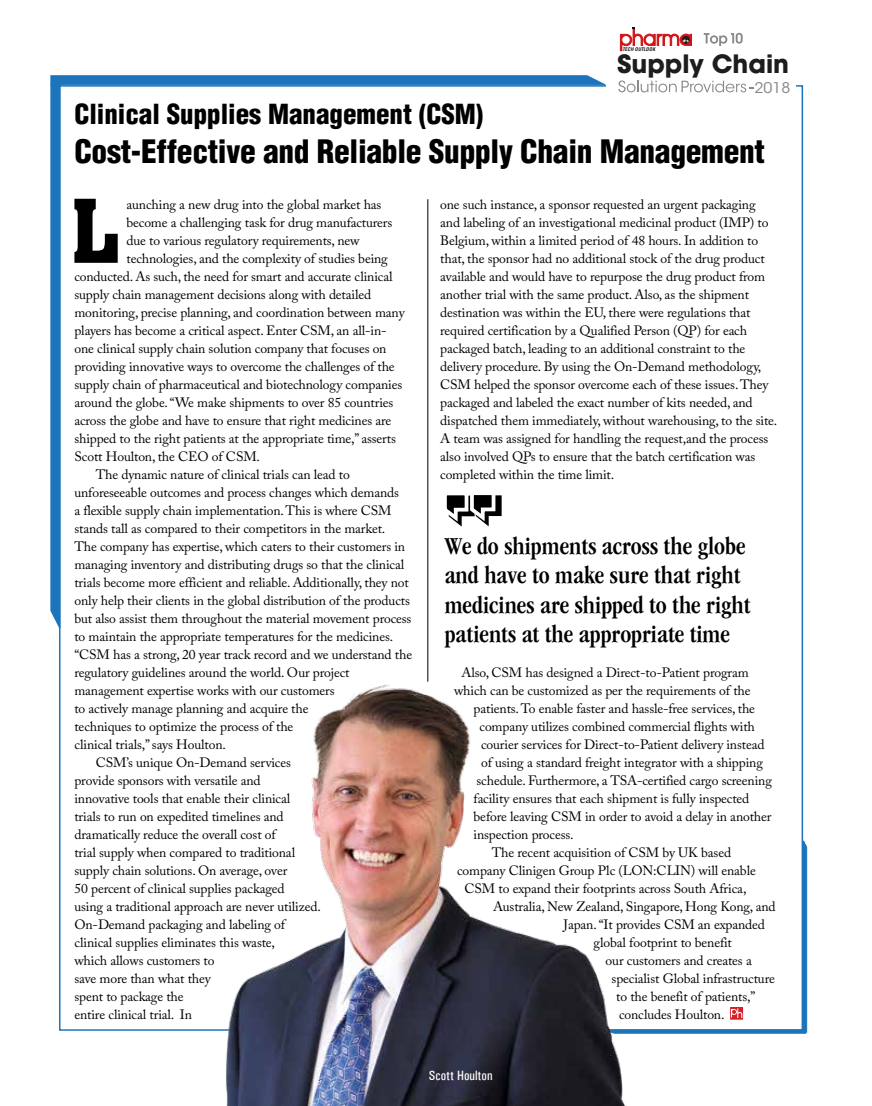
<style>
.page{position:relative;width:872px;height:1106px;background:#fff}
.page>*{position:absolute;margin:0;border:0;box-sizing:border-box;transform-origin:0 0}
.t1{font:86.1px "Aachen BT";color:#000}
.t2{font:900 condensed 31.5px "Helvetica";letter-spacing:-.01em;color:#000}
.t3{font:900 condensed 27px "Helvetica";color:#000}
.t4{font:25.05px/29.4px "Garry Mondrian Cond 5 S Bld SH";color:#000}
.t5{font:700 25.05px "ITC Avant Garde Std";color:#1d1d1b}
.t6{font:14.7px "ITC Avant Garde Std";color:#898789;scale:1.06 1}
.t7{font:13.5px/18px "Adobe Caslon Pro";letter-spacing:-.01em;color:#000}
.t8{font:500 condensed 13.5px "Univers";color:#fff}
.t9{font:italic 700 condensed 4.95px "Helvetica";letter-spacing:.03em;color:#13110c}
</style>
<div class="page">
<svg style="left:619px;top:27px;width:73px;height:24px"></svg>
<svg style="left:703px;top:33px;width:39px;height:13px"></svg>
<svg style="left:618px;top:80px;width:135px;height:12px"></svg>
<svg style="left:662px;top:839px;width:145px;height:194px"></svg>
<hr style="left:427px;top:199px;width:1px;height:482px;background:#000">
<svg style="left:50px;top:75px;width:556px;height:554px"></svg>
<img style="left:161px;top:655px;width:501px;height:451px">
<p class="t9" style="left:622px;top:46px;width:34px">TECH OUTLOOK</p>
<h3 class="t5" style="left:617px;top:48px;width:173px">Supply Chain</h3>
<p class="t6" style="left:754px;top:79px;width:35px">2018</p>
<h3 class="t3" style="left:74px;top:97px;width:410px">Clinical Supplies Management (CSM)</h3>
<h2 class="t2" style="left:74px;top:131px;width:692px">Cost-Effective and Reliable Supply Chain Management</h2>
<h1 class="t1" style="left:70px;top:177px;width:51px">L</h1>
<p class="t7" style="left:126px;top:195px;width:256px">aunching a new drug into the global market has</p>
<p class="t7" style="left:126px;top:213px;width:267px">become a challenging task for drug manufacturers</p>
<p class="t7" style="left:126px;top:231px;width:235px">due to various regulatory requirements, new</p>
<p class="t7" style="left:126px;top:249px;width:263px">technologies, and the complexity of studies being</p>
<p class="t7" style="left:74px;top:267px;width:320px">conducted. As such, the need for smart and accurate clinical</p>
<p class="t7" style="left:74px;top:285px;width:298px">supply chain management decisions along with detailed</p>
<p class="t7" style="left:74px;top:303px;width:332px">monitoring, precise planning, and coordination between many</p>
<p class="t7" style="left:74px;top:321px;width:314px">players has become a critical aspect. Enter CSM, an all-in-</p>
<p class="t7" style="left:74px;top:339px;width:314px">one clinical supply chain solution company that focuses on</p>
<p class="t7" style="left:74px;top:357px;width:322px">providing innovative ways to overcome the challenges of the</p>
<p class="t7" style="left:74px;top:375px;width:329px">supply chain of pharmaceutical and biotechnology companies</p>
<p class="t7" style="left:74px;top:393px;width:320px">around the globe. “We make shipments to over 85 countries</p>
<p class="t7" style="left:74px;top:411px;width:318px">across the globe and have to ensure that right medicines are</p>
<p class="t7" style="left:74px;top:429px;width:323px">shipped to the right patients at the appropriate time,” asserts</p>
<p class="t7" style="left:74px;top:447px;width:187px">Scott Houlton, the CEO of CSM.</p>
<p class="t7" style="left:96px;top:465px;width:256px">The dynamic nature of clinical trials can lead to</p>
<p class="t7" style="left:74px;top:483px;width:326px">unforeseeable outcomes and process changes which demands</p>
<p class="t7" style="left:74px;top:501px;width:319px">a flexible supply chain implementation. This is where CSM</p>
<p class="t7" style="left:74px;top:519px;width:312px">stands tall as compared to their competitors in the market.</p>
<p class="t7" style="left:74px;top:537px;width:332px">The company has expertise, which caters to their customers in</p>
<p class="t7" style="left:74px;top:555px;width:331px">managing inventory and distributing drugs so that the clinical</p>
<p class="t7" style="left:74px;top:573px;width:336px">trials become more efficient and reliable. Additionally, they not</p>
<p class="t7" style="left:74px;top:591px;width:337px">only help their clients in the global distribution of the products</p>
<p class="t7" style="left:74px;top:609px;width:338px">but also assist them throughout the material movement process</p>
<p class="t7" style="left:74px;top:627px;width:320px">to maintain the appropriate temperatures for the medicines.</p>
<p class="t7" style="left:74px;top:645px;width:339px">“CSM has a strong, 20 year track record and we understand the</p>
<p class="t7" style="left:74px;top:663px;width:277px">regulatory guidelines around the world. Our project</p>
<p class="t7" style="left:74px;top:681px;width:262px">management expertise works with our customers</p>
<p class="t7" style="left:74px;top:699px;width:236px">to actively manage planning and acquire the</p>
<p class="t7" style="left:74px;top:717px;width:220px">techniques to optimize the process of the</p>
<p class="t7" style="left:74px;top:735px;width:153px">clinical trials,” says Houlton.</p>
<p class="t7" style="left:96px;top:753px;width:197px">CSM’s unique On-Demand services</p>
<p class="t7" style="left:74px;top:771px;width:188px">provide sponsors with versatile and</p>
<p class="t7" style="left:74px;top:789px;width:217px">innovative tools that enable their clinical</p>
<p class="t7" style="left:74px;top:807px;width:211px">trials to run on expedited timelines and</p>
<p class="t7" style="left:74px;top:825px;width:203px">dramatically reduce the overall cost of</p>
<p class="t7" style="left:74px;top:843px;width:222px">trial supply when compared to traditional</p>
<p class="t7" style="left:74px;top:861px;width:214px">supply chain solutions. On average, over</p>
<p class="t7" style="left:74px;top:879px;width:212px">50 percent of clinical supplies packaged</p>
<p class="t7" style="left:74px;top:897px;width:248px">using a traditional approach are never utilized.</p>
<p class="t7" style="left:74px;top:915px;width:212px">On-Demand packaging and labeling of</p>
<p class="t7" style="left:74px;top:933px;width:202px">clinical supplies eliminates this waste,</p>
<p class="t7" style="left:74px;top:951px;width:142px">which allows customers to</p>
<p class="t7" style="left:74px;top:969px;width:138px">save more than what they</p>
<p class="t7" style="left:74px;top:987px;width:111px">spent to package the</p>
<p class="t7" style="left:74px;top:1005px;width:119px">entire clinical trial. In</p>
<p class="t7" style="left:440px;top:195px;width:338px">one such instance, a sponsor requested an urgent packaging and labeling of an investigational medicinal product (IMP) to Belgium, within a limited period of 48 hours. In addition to that, the sponsor had no additional stock of the drug product available and would have to repurpose the drug product from another trial with the same product. Also, as the shipment destination was within the EU, there were regulations that required certification by a Qualified Person (QP) for each packaged batch, leading to an additional constraint to the delivery procedure. By using the On-Demand methodology, CSM helped the sponsor overcome each of these issues. They packaged and labeled the exact number of kits needed, and dispatched them immediately, without warehousing, to the site.<br>A team was assigned for handling the request,and the process also involved QPs to ensure that the batch certification was completed within the time limit.</p>
<h3 class="t4" style="left:445px;top:530px;width:307px">We do shipments across the globe and have to make sure that right medicines are shipped to the right patients at the appropriate time</h3>
<p class="t7" style="left:461px;top:663px;width:289px">Also, CSM has designed a Direct-to-Patient program</p>
<p class="t7" style="left:454px;top:681px;width:298px">which can be customized as per the requirements of the</p>
<p class="t7" style="left:473px;top:699px;width:283px">patients. To enable faster and hassle-free services, the</p>
<p class="t7" style="left:479px;top:717px;width:277px">company utilizes combined commercial flights with</p>
<p class="t7" style="left:481px;top:735px;width:285px">courier services for Direct-to-Patient delivery instead</p>
<p class="t7" style="left:481px;top:753px;width:283px">of using a standard freight integrator with a shipping</p>
<p class="t7" style="left:476px;top:771px;width:297px">schedule. Furthermore, a TSA-certified cargo screening</p>
<p class="t7" style="left:473px;top:789px;width:277px">facility ensures that each shipment is fully inspected</p>
<p class="t7" style="left:473px;top:807px;width:299px">before leaving CSM in order to avoid a delay in another</p>
<p class="t7" style="left:473px;top:825px;width:102px">inspection process.</p>
<p class="t7" style="left:492px;top:843px;width:241px">The recent acquisition of CSM by UK based</p>
<p class="t7" style="left:457px;top:861px;width:300px">company Clinigen Group Plc (LON:CLIN) will enable</p>
<p class="t7" style="left:464px;top:879px;width:283px">CSM to expand their footprints across South Africa,</p>
<p class="t7" style="left:493px;top:897px;width:284px">Australia, New Zealand, Singapore, Hong Kong, and</p>
<p class="t7" style="left:563px;top:915px;width:203px">Japan. “It provides CSM an expanded</p>
<p class="t7" style="left:593px;top:933px;width:140px">global footprint to benefit</p>
<p class="t7" style="left:605px;top:951px;width:148px">our customers and creates a</p>
<p class="t7" style="left:611px;top:969px;width:165px">specialist Global infrastructure</p>
<p class="t7" style="left:616px;top:987px;width:141px">to the benefit of patients,”</p>
<p class="t7" style="left:619px;top:1005px;width:107px">concludes Houlton.</p>
<p class="t8" style="left:429px;top:1067px;width:65px">Scott Houlton</p>
</div>
